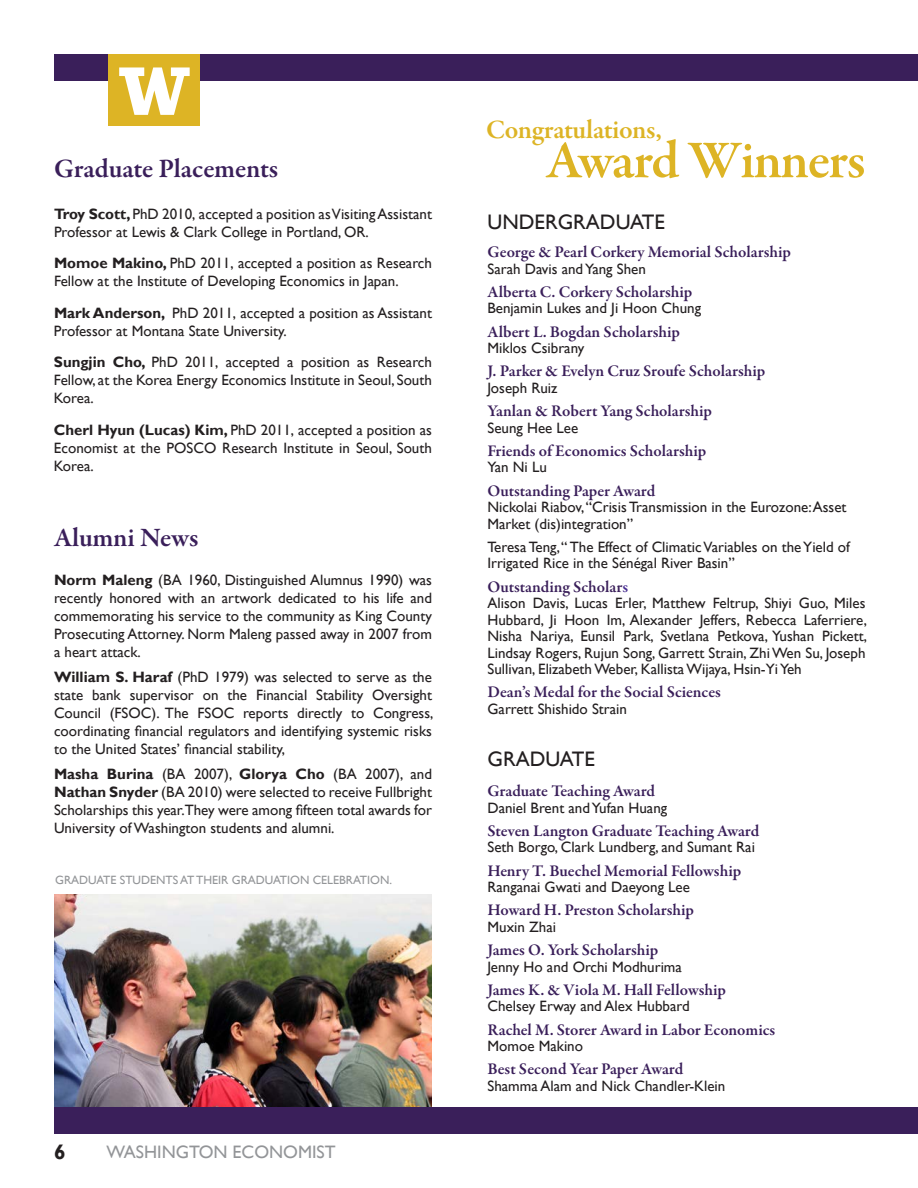
<style>
.page{position:relative;width:918px;height:1188px;background:#fff}
.page>*{position:absolute;margin:0;border:0;box-sizing:border-box;transform-origin:0 0}
.t1{font:600 54px "Garamond Premr Pro";letter-spacing:-.025em;color:#ddb425}
.t2{font:600 27px "Garamond Premr Pro";letter-spacing:-.01em;color:#3a1f5a}
.t3{font:600 27px "Garamond Premr Pro";letter-spacing:-.015em;color:#ddb425}
.t4{font:21px "Gill Sans";color:#231f20}
.t5{font:700 21px "Gill Sans";color:#231f20}
.t6{font:18px "Gill Sans";color:#939598}
.t7{font:600 16.5px "Garamond Premr Pro";color:#3a1f5a}
.t8{font:15px/18px "Gill Sans";color:#231f20;text-align:justify}
.t9{font:12px "Gill Sans";color:#939598}
.s1{font-weight:700}
.s2{color:#482e92}
</style>
<div class="page">
<div style="left:54px;top:54px;width:864px;height:27px;background:#3a1f5a"></div>
<div style="left:108px;top:54px;width:91px;height:72px;background:#ddb425"></div>
<svg style="left:119px;top:67px;width:71px;height:48px"></svg>
<img style="left:54px;top:894px;width:378px;height:213px">
<div style="left:54px;top:1107px;width:864px;height:27px;background:#3a1f5a"></div>
<h2 class="t2" style="left:54px;top:152px;width:226px">Graduate Placements</h2>
<p class="t8" style="left:54px;top:205px;width:380px"><span class="s1">Troy Scott,</span> PhD 2010, accepted a position as Visiting Assistant<br>Professor at Lewis &amp; Clark College in Portland, OR.</p>
<p class="t8" style="left:54px;top:255px;width:380px"><span class="s1">Momoe Makino,</span> PhD 2011, accepted a position as Research<br>Fellow at the Institute of Developing Economics in Japan.</p>
<p class="t8" style="left:54px;top:304px;width:380px"><span class="s1">Mark Anderson,</span> PhD 2011, accepted a position as Assistant<br>Professor at Montana State University.</p>
<p class="t8" style="left:54px;top:354px;width:380px"><span class="s1">Sungjin Cho,</span> PhD 2011, accepted a position as Research Fellow, at the Korea Energy Economics Institute in Seoul, South Korea.</p>
<p class="t8" style="left:54px;top:421px;width:380px"><span class="s1">Cherl Hyun (Lucas) Kim,</span> PhD 2011, accepted a position as Economist at the POSCO Research Institute in Seoul, South Korea.</p>
<h2 class="t2" style="left:54px;top:521px;width:146px">Alumni News</h2>
<p class="t8" style="left:54px;top:571px;width:380px"><span class="s1">Norm Maleng</span> (BA 1960, Distinguished Alumnus 1990) was recently honored with an artwork dedicated to his life and commemorating his service to the community as King County Prosecuting Attorney. Norm Maleng passed away in 2007 from a heart attack.</p>
<p class="t8" style="left:54px;top:668px;width:381px"><span class="s1">William S. Haraf</span> (PhD 1979) was selected to serve as the state bank supervisor on the Financial Stability Oversight Council (FSOC). The FSOC reports directly to Congress, coordinating financial regulators and identifying systemic risks to the United States’ financial stability,</p>
<p class="t8" style="left:54px;top:765px;width:380px"><span class="s1">Masha Burina</span> (BA 2007), <span class="s1">Glorya Cho</span> (BA 2007), and <span class="s1">Nathan Snyder</span> (BA 2010) were selected to receive Fullbright Scholarships this year.They were among fifteen total awards for University of Washington students and alumni.</p>
<p class="t9" style="left:55px;top:873px;width:86px">Graduate stude</p>
<p class="t9" style="left:156px;top:873px;width:237px">nts at their graduation celebration.</p>
<h3 class="t5" style="left:54px;top:1139px;width:13px">6</h3>
<p class="t6" style="left:106px;top:1142px;width:231px">Washington Economist</p>
<h2 class="t3" style="left:486px;top:113px;width:177px">Congratulations,</h2>
<h1 class="t1" style="left:546px;top:128px;width:321px">Award Winners</h1>
<h3 class="t4" style="left:488px;top:210px;width:45px">Under</h3>
<h3 class="t4" style="left:558px;top:210px;width:107px">graduate</h3>
<p class="t7" style="left:488px;top:242px;width:305px">George &amp; Pearl Corkery Memorial Scholarship</p>
<p class="t8" style="left:488px;top:260px;width:160px">Sarah Davis and Yang Shen</p>
<p class="t7" style="left:488px;top:282px;width:206px">Alberta C. Corkery Scholarship</p>
<p class="t8" style="left:488px;top:300px;width:215px">Benjamin Lukes and Ji Hoon Chung</p>
<p class="t7" style="left:488px;top:322px;width:194px">Albert L. Bogdan Scholarship</p>
<p class="t8" style="left:488px;top:339px;width:98px">Miklos Csibrany</p>
<p class="t7" style="left:488px;top:361px;width:279px">J. Parker &amp; Evelyn Cruz Sroufe Scholarship</p>
<p class="t8" style="left:488px;top:379px;width:71px">Joseph Ruiz</p>
<p class="t7" style="left:488px;top:401px;width:226px">Yanlan &amp; Robert Yang Scholarship</p>
<p class="t8" style="left:488px;top:419px;width:92px">Seung Hee Lee</p>
<p class="t7" style="left:488px;top:441px;width:220px">Friends of Economics Scholarship</p>
<p class="t8" style="left:488px;top:459px;width:61px">Yan Ni Lu</p>
<p class="t7" style="left:488px;top:481px;width:169px">Outstanding Paper Award</p>
<p class="t8" style="left:488px;top:499px;width:361px;line-height:16.5px">Nickolai Riabov, “Crisis Transmission in the Eurozone: Asset<br>Market (dis)integration”</p>
<p class="t8" style="left:487px;top:539px;width:364px;line-height:16.5px">Teresa Teng, “ The Effect of Climatic Variables on the Yield of<br>Irrigated Rice in the Sénégal River Basin”</p>
<p class="t7" style="left:488px;top:577px;width:142px">Outstanding Scholar<span class="s2">s</span></p>
<p class="t8" style="left:488px;top:595px;width:381px;line-height:16.5px">Alison Davis, Lucas Erler, Matthew Feltrup, Shiyi Guo, Miles Hubbard, Ji Hoon Im, Alexander Jeffers, Rebecca Laferriere, Nisha Nariya, Eunsil Park, Svetlana Petkova, Yushan Pickett, Lindsay Rogers, Rujun Song, Garrett Strain, Zhi Wen Su, Joseph Sullivan, Elizabeth Weber, Kallista Wijaya, Hsin-Yi Yeh</p>
<p class="t7" style="left:488px;top:682px;width:235px">Dean’s Medal for the Social Sciences</p>
<p class="t8" style="left:488px;top:700px;width:141px">Garrett Shishido Strain</p>
<h3 class="t4" style="left:488px;top:747px;width:107px">graduate</h3>
<p class="t7" style="left:488px;top:781px;width:169px">Graduate Teaching Award</p>
<p class="t8" style="left:488px;top:799px;width:181px">Daniel Brent and Yufan Huang</p>
<p class="t7" style="left:488px;top:821px;width:273px">Steven Langton Graduate Teaching Award</p>
<p class="t8" style="left:488px;top:839px;width:269px">Seth Borgo, Clark Lundberg, and Sumant Rai</p>
<p class="t7" style="left:488px;top:860px;width:255px">Henry T. Buechel Memorial Fellowship</p>
<p class="t8" style="left:488px;top:878px;width:204px">Ranganai Gwati and Daeyong Lee</p>
<p class="t7" style="left:488px;top:900px;width:208px">Howard H. Preston Scholarship</p>
<p class="t8" style="left:488px;top:918px;width:70px">Muxin Zhai</p>
<p class="t7" style="left:488px;top:940px;width:172px">James O. York Scholarship</p>
<p class="t8" style="left:488px;top:958px;width:196px">Jenny Ho and Orchi Modhurima</p>
<p class="t7" style="left:488px;top:980px;width:240px">James K. &amp; Viola M. Hall Fellowship</p>
<p class="t8" style="left:488px;top:998px;width:204px">Chelsey Erway and Alex Hubbard</p>
<p class="t7" style="left:488px;top:1019px;width:289px">Rachel M. Storer Award in Labor Economics</p>
<p class="t8" style="left:488px;top:1037px;width:97px">Momoe Makino</p>
<p class="t7" style="left:488px;top:1059px;width:197px">Best Second Year Paper Award</p>
<p class="t8" style="left:488px;top:1077px;width:239px">Shamma Alam and Nick Chandler-Klein</p>
</div>
